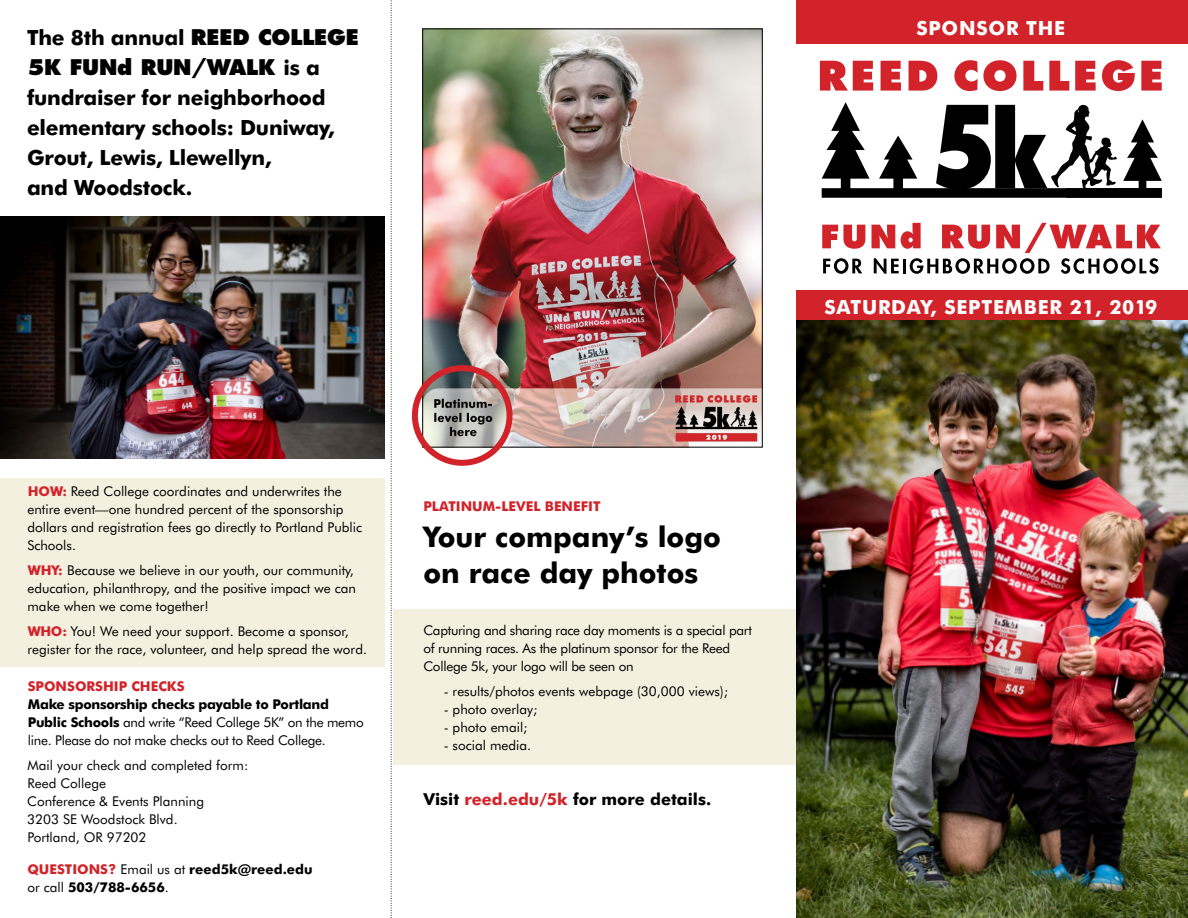
<style>
.page{position:relative;width:1188px;height:918px;background:#fff}
.page>*{position:absolute;margin:0;border:0;box-sizing:border-box;transform-origin:0 0}
.t1{font:700 28.5px/36px "Futura BT";color:#000}
.t2{font:700 21px/30px "Futura BT";letter-spacing:-.01em;color:#000}
.t3{font:800 21px "Futura";letter-spacing:-.01em;color:#000}
.t4{font:700 19.5px "Futura BT";letter-spacing:.04em;color:#fff}
.t5{font:700 16.5px "Futura BT";color:#000}
.t6{font:13.5px/18px "Futura BT";color:#000}
.t7{font:13.5px/18px "Futura BT";letter-spacing:-.02em;color:#000}
.t8{font:700 13.5px/18px "Futura BT";color:#000}
.t9{font:700 13.5px "Futura BT";color:#d2232a}
.s1{font-family:"Futura";font-weight:800}
.s2{font-family:"Futura BT";font-weight:700}
.s3{font-weight:700;color:#d2232a}
.s4{font-weight:700}
.s5{color:#d2232a}
.s6{font-weight:400}
</style>
<div class="page">
<div style="left:394px;top:609px;width:405px;height:156px;background:#f3f0df"></div>
<div style="left:0;top:478px;width:384px;height:189px;background:#f3f0df"></div>
<div style="left:797px;top:290px;width:391px;height:31px;background:#d2232a"></div>
<div style="left:797px;top:0;width:391px;height:44px;background:#d2232a"></div>
<img style="left:0;top:216px;width:384px;height:242px">
<svg style="left:391px;top:0;width:1px;height:918px"></svg>
<img style="left:797px;top:321px;width:391px;height:597px">
<svg style="left:820px;top:61px;width:53px;height:30px"></svg>
<svg style="left:881px;top:61px;width:20px;height:30px"></svg>
<svg style="left:909px;top:61px;width:28px;height:30px"></svg>
<svg style="left:954px;top:60px;width:63px;height:31px"></svg>
<svg style="left:1023px;top:61px;width:20px;height:30px"></svg>
<svg style="left:1049px;top:61px;width:20px;height:30px"></svg>
<svg style="left:1075px;top:61px;width:21px;height:30px"></svg>
<svg style="left:1102px;top:60px;width:33px;height:31px"></svg>
<svg style="left:1141px;top:61px;width:21px;height:30px"></svg>
<svg style="left:822px;top:225px;width:43px;height:24px"></svg>
<svg style="left:823px;top:258px;width:39px;height:16px"></svg>
<svg style="left:872px;top:223px;width:289px;height:51px"></svg>
<svg style="left:822px;top:102px;width:340px;height:96px"></svg>
<img style="left:424px;top:30px;width:337px;height:416px">
<div style="left:422px;top:28px;width:341px;height:420px;border:1px solid #000"></div>
<div style="left:412px;top:365px;width:101px;height:101px;border:6px solid #d2232a;border-radius:50%"></div>
<h2 class="t2" style="left:27px;top:23px;width:333px">The 8th annual <span class="s1">REED COLLEGE</span></h2>
<h2 class="t3" style="left:27px;top:55px;width:295px">5K FUNd RUN/WALK <span class="s2">is a</span></h2>
<h2 class="t2" style="left:27px;top:83px;width:309px">fundraiser for neighborhood elementary schools: Duniway,<br>Grout, Lewis, Llewellyn,<br>and Woodstock.</h2>
<p class="t6" style="left:27px;top:483px;width:336px"><span class="s3">HOW:</span> Reed College coordinates and underwrites the entire event—one hundred percent of the sponsorship dollars and registration fees go directly to Portland Public Schools.</p>
<p class="t6" style="left:27px;top:561px;width:330px"><span class="s3">WHY:</span> Because we believe in our youth, our community, education, philanthropy, and the positive impact we can make when we come together!</p>
<p class="t6" style="left:28px;top:622px;width:341px"><span class="s3">WHO:</span> You! We need your support. Become a sponsor, register for the race, volunteer, and help spread the word.</p>
<p class="t9" style="left:28px;top:678px;width:158px">SPONSORSHIP CHECKS</p>
<p class="t7" style="left:28px;top:695px;width:338px"><span class="s4">Make sponsorship checks payable to Portland<br>Public Schools</span> and write “Reed College 5K” on the memo line. Please do not make checks out to Reed College.</p>
<p class="t6" style="left:27px;top:756px;width:223px">Mail your check and completed form:<br>Reed College<br>Conference &amp; Events Planning<br>3203 SE Woodstock Blvd.<br>Portland, OR 97202</p>
<p class="t8" style="left:27px;top:860px;width:287px"><span class="s5">QUESTIONS?</span> <span class="s6">Email us at</span> reed5k@reed.edu <span class="s6">or call</span> 503/788-6656<span class="s6">.</span></p>
<p class="t9" style="left:423px;top:498px;width:179px">PLATINUM-LEVEL BENEFIT</p>
<h1 class="t1" style="left:423px;top:519px;width:299px">Your company’s logo on race day photos</h1>
<p class="t7" style="left:423px;top:621px;width:330px">Capturing and sharing race day moments is a special part of running races. As the platinum sponsor for the Reed<br>College 5k, your logo will be seen on</p>
<p class="t6" style="left:444px;top:682px;width:286px">- results/photos events webpage (30,000 views);</p>
<p class="t6" style="left:444px;top:700px;width:95px">- photo overlay;</p>
<p class="t6" style="left:444px;top:718px;width:85px">- photo email;</p>
<p class="t6" style="left:444px;top:736px;width:89px">- social media.</p>
<p class="t5" style="left:423px;top:789px;width:289px">Visit <span class="s5">reed.edu/5k</span> for more details.</p>
<h3 class="t4" style="left:916px;top:16px;width:150px">SPONSOR THE</h3>
<h3 class="t4" style="left:824px;top:295px;width:334px">SATURDAY, SEPTEMBER 21, 2019</h3>
</div>
